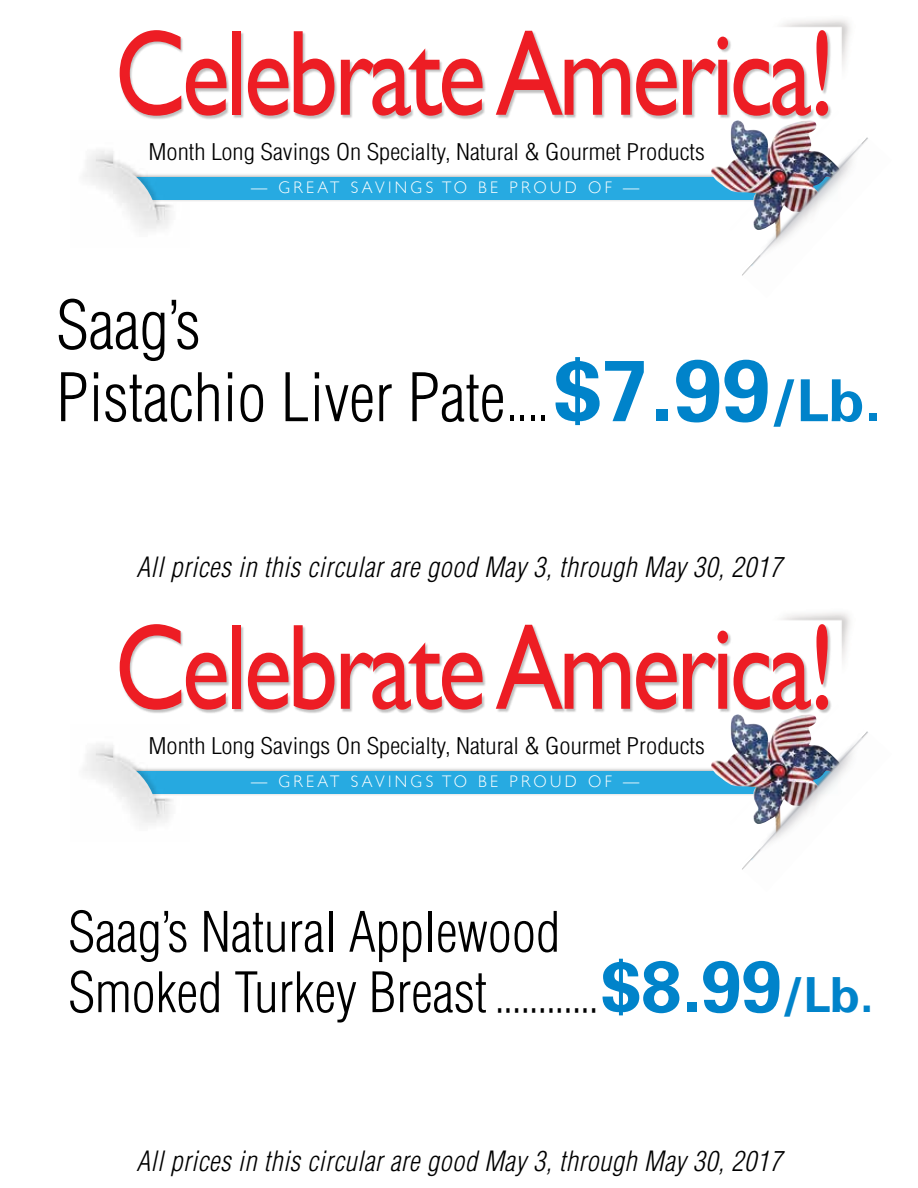
<style>
.page{position:relative;width:918px;height:1188px;background:#fff}
.page>*{position:absolute;margin:0;border:0;box-sizing:border-box;transform-origin:0 0}
.t1{font:122.4px "Gill Sans";letter-spacing:-.04em;color:#ed1d24;scale:.82 1}
.t2{font:700 72.6px "Univers";color:#0083ca}
.t3{font:300 condensed 65.25px/72.4px "Helvetica";color:#000}
.t4{font:300 condensed 54.45px/60.4px "Helvetica";color:#000}
.t5{font:italic 300 condensed 27.3px "Helvetica";letter-spacing:.02em;color:#000}
.t6{font:300 condensed 22.5px "Helvetica";color:#000;scale:1.12 1}
.t7{font:300 16.8px "Gill Sans";letter-spacing:.21em;color:#fff}
.s1{font-family:"Univers";font-weight:700;font-stretch:normal;font-size:87px;color:#0083ca}
.s2{font-family:"Univers";font-weight:700;font-stretch:normal;font-size:57.9px;color:#0083ca}
.s3{font-size:48.3px}
</style>
<div class="page">
<img style="left:782px;top:19px;width:68px;height:48px">
<div style="left:112px;top:173px;width:729px;height:30px;background:#000;opacity:.33"></div>
<div style="left:115px;top:177px;width:723px;height:22px;background:#27aae1"></div>
<div style="left:120px;top:31px;width:712px;height:89px;background:#000;opacity:.25"></div>
<img style="left:84px;top:150px;width:106px;height:79px">
<img style="left:90px;top:159px;width:68px;height:66px">
<img style="left:712px;top:110px;width:156px;height:166px">
<img style="left:782px;top:612px;width:68px;height:48px">
<div style="left:112px;top:767px;width:729px;height:30px;background:#000;opacity:.33"></div>
<div style="left:115px;top:771px;width:723px;height:22px;background:#27aae1"></div>
<div style="left:120px;top:625px;width:712px;height:89px;background:#000;opacity:.25"></div>
<img style="left:84px;top:744px;width:106px;height:79px">
<img style="left:90px;top:753px;width:68px;height:66px">
<img style="left:712px;top:704px;width:156px;height:166px">
<h1 class="t1" style="left:115px;top:2px;width:881px">Celebrate America!</h1>
<p class="t6" style="left:149px;top:139px;width:498px">Month Long Savings On Specialty, Natural &amp; Gourmet Products</p>
<p class="t7" style="left:251px;top:178px;width:172px">— GREAT SAVINGS</p>
<p class="t7" style="left:442px;top:178px;width:199px">TO BE PROUD OF —</p>
<h3 class="t3" style="left:56px;top:288px;width:826px">Saag’s<br>Pistachio Liver Pate <span class="s1">$7.99</span><span class="s2">/Lb.</span></h3>
<p class="t5" style="left:136px;top:551px;width:647px">All prices in this circular are good May 3, through May 30, 2017</p>
<h1 class="t1" style="left:115px;top:596px;width:881px">Celebrate America!</h1>
<p class="t6" style="left:149px;top:733px;width:498px">Month Long Savings On Specialty, Natural &amp; Gourmet Products</p>
<p class="t7" style="left:251px;top:772px;width:172px">— GREAT SAVINGS</p>
<p class="t7" style="left:442px;top:772px;width:199px">TO BE PROUD OF —</p>
<h3 class="t4" style="left:68px;top:901px;width:494px">Saag’s Natural Applewood<br>Smoked Turkey Breast</h3>
<h2 class="t2" style="left:601px;top:940px;width:274px">$8.99<span class="s3">/Lb.</span></h2>
<p class="t5" style="left:136px;top:1145px;width:647px">All prices in this circular are good May 3, through May 30, 2017</p>
</div>
